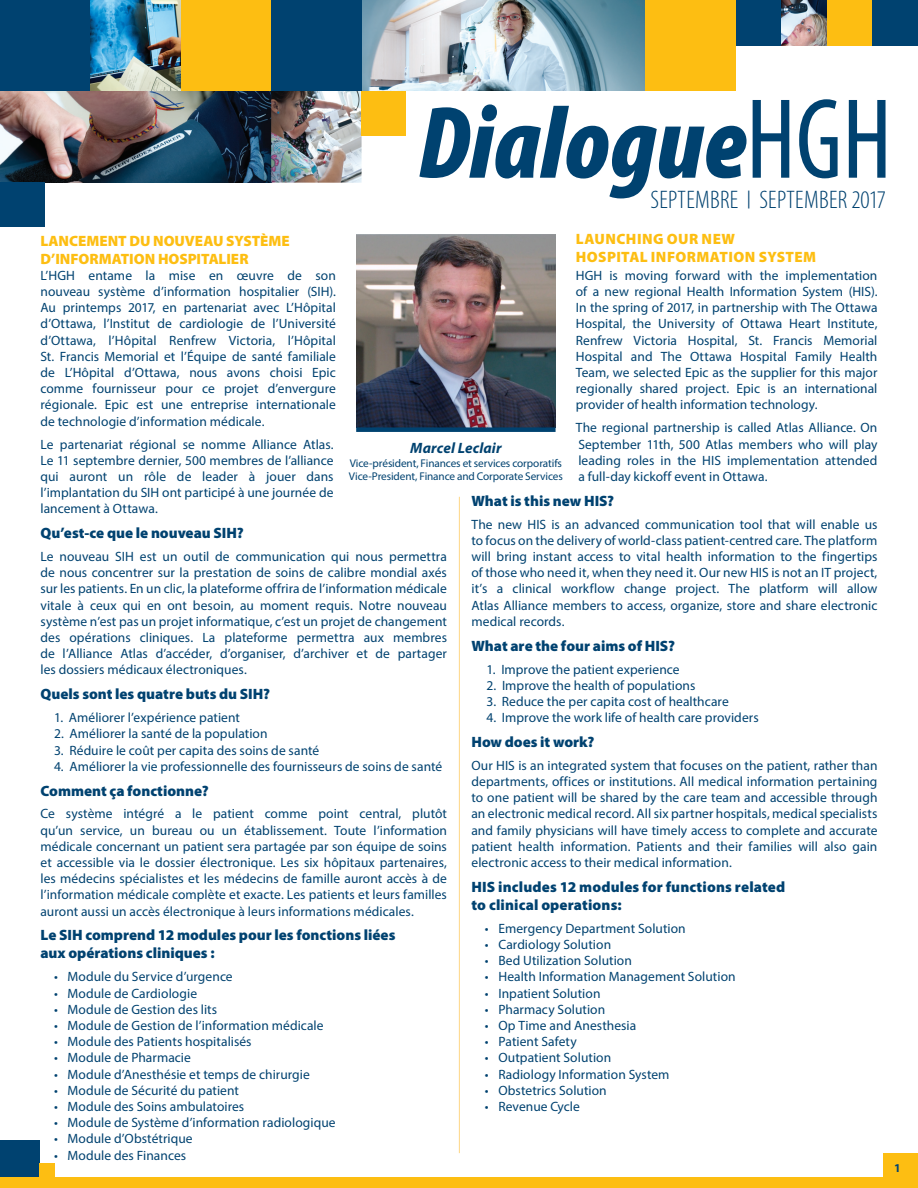
<style>
.page{position:relative;width:918px;height:1188px;background:#fff}
.page>*{position:absolute;margin:0;border:0;box-sizing:border-box;transform-origin:0 0}
.t1{font:300 condensed 25.5px "Myriad Pro";letter-spacing:.015em;color:#004270}
.texte{font:900 15px/18px "Myriad Pro";color:#004270}
.texte-2{font:900 15px/18px "Myriad Pro";letter-spacing:.005em;color:#fdbe12}
.texte-3{font:900 15px/18px "Myriad Pro";letter-spacing:.03em;color:#fdbe12}
.nom_du_président{font:italic 700 15px "Myriad Pro";letter-spacing:.01em;color:#004270}
.texte-4{font:13.5px/16.2px "Myriad Pro";letter-spacing:.005em;color:#004270;text-align:justify}
.t2{font:700 12px "Myriad Pro";color:#004270}
.nom_du_président-2{font:11.25px "Myriad Pro";letter-spacing:-.01em;color:#004270}
</style>
<div class="page">
<div style="left:883px;top:1153px;width:35px;height:35px;background:#fdbe12"></div>
<img style="left:362px;top:0;width:283px;height:91px">
<img style="left:0;top:91px;width:362px;height:92px">
<img style="left:781px;top:0;width:46px;height:46px">
<div style="left:0;top:0;width:90px;height:91px;background:#004270"></div>
<div style="left:181px;top:0;width:90px;height:91px;background:#fdbe12"></div>
<div style="left:271px;top:0;width:91px;height:91px;background:#004270"></div>
<div style="left:362px;top:91px;width:44px;height:44px;background:#fdbe12"></div>
<div style="left:0;top:183px;width:44px;height:44px;background:#004270"></div>
<div style="left:736px;top:0;width:45px;height:46px;background:#004270"></div>
<div style="left:827px;top:0;width:46px;height:46px;background:#fdbe12"></div>
<div style="left:873px;top:0;width:45px;height:46px;background:#004270"></div>
<div style="left:645px;top:0;width:91px;height:91px;background:#fdbe12"></div>
<img style="left:90px;top:0;width:91px;height:91px">
<svg style="left:419px;top:104px;width:328px;height:94px"></svg>
<svg style="left:753px;top:100px;width:36px;height:78px"></svg>
<svg style="left:799px;top:99px;width:39px;height:79px"></svg>
<svg style="left:849px;top:100px;width:37px;height:78px"></svg>
<hr style="left:459px;top:497px;width:1px;height:656px;background:#fed786">
<div style="left:0;top:1177px;width:918px;height:11px;background:#fdbe12"></div>
<img style="left:356px;top:234px;width:200px;height:193px">
<div style="left:356px;top:427px;width:200px;height:5px;background:#004270"></div>
<div style="left:0;top:1140px;width:39px;height:37px;background:#004270"></div>
<div style="left:39px;top:1163px;width:16px;height:15px;background:#fdbe12"></div>
<p class="texte-2" style="left:40px;top:232px;width:251px">LANCEMENT DU NOUVEAU SYSTÈME<br>D’INFORMATION HOSPITALIER</p>
<p class="t1" style="left:651px;top:186px;width:237px">SEPTEMBRE <sup>|</sup> SEPTEMBER 2017</p>
<p class="texte-3" style="left:576px;top:230px;width:242px">LAUNCHING OUR NEW<br>HOSPITAL INFORMATION SYSTEM</p>
<p class="texte-4" style="left:576px;top:267px;width:303px">HGH is moving forward with the implementation of a new regional Health Information System (HIS).<br>In the spring of 2017, in partnership with The Ottawa Hospital, the University of Ottawa Heart Institute, Renfrew Victoria Hospital, St. Francis Memorial Hospital and The Ottawa Hospital Family Health Team, we selected Epic as the supplier for this major regionally shared project. Epic is an international provider of health information technology.</p>
<p class="texte-4" style="left:576px;top:420px;width:303px">The regional partnership is called Atlas Alliance. On September 11th, 500 Atlas members who will play leading roles in the HIS implementation attended a full-day kickoff event in Ottawa.</p>
<p class="texte" style="left:471px;top:492px;width:144px">What is this new HIS?</p>
<p class="texte-4" style="left:471px;top:516px;width:408px">The new HIS is an advanced communication tool that will enable us to focus on the delivery of world-class patient-centred care. The platform will bring instant access to vital health information to the fingertips of those who need it, when they need it. Our new HIS is not an IT project, it’s a clinical workflow change project. The platform will allow Atlas Alliance members to access, organize, store and share electronic medical records.</p>
<p class="texte" style="left:471px;top:637px;width:205px">What are the four aims of HIS?</p>
<p class="texte-4" style="left:486px;top:661px;width:195px">1. Improve the patient experience</p>
<p class="texte-4" style="left:486px;top:677px;width:210px">2. Improve the health of populations</p>
<p class="texte-4" style="left:486px;top:693px;width:244px">3. Reduce the per capita cost of healthcare</p>
<p class="texte-4" style="left:486px;top:709px;width:274px">4. Improve the work life of health care providers</p>
<p class="texte" style="left:471px;top:733px;width:124px">How does it work?</p>
<p class="texte-4" style="left:471px;top:757px;width:408px">Our HIS is an integrated system that focuses on the patient, rather than departments, offices or institutions. All medical information pertaining to one patient will be shared by the care team and accessible through an electronic medical record. All six partner hospitals, medical specialists and family physicians will have timely access to complete and accurate patient health information. Patients and their families will also gain electronic access to their medical information.</p>
<p class="texte" style="left:471px;top:878px;width:315px">HIS includes 12 modules for functions related to clinical operations:</p>
<p class="texte-4" style="left:485px;top:920px;width:202px">• Emergency Department Solution</p>
<p class="texte-4" style="left:485px;top:936px;width:128px">• Cardiology Solution</p>
<p class="texte-4" style="left:485px;top:952px;width:148px">• Bed Utilization Solution</p>
<p class="texte-4" style="left:485px;top:969px;width:252px">• Health Information Management Solution</p>
<p class="texte-4" style="left:485px;top:985px;width:117px">• Inpatient Solution</p>
<p class="texte-4" style="left:485px;top:1001px;width:122px">• Pharmacy Solution</p>
<p class="texte-4" style="left:485px;top:1017px;width:153px">• Op Time and Anesthesia</p>
<p class="texte-4" style="left:485px;top:1033px;width:93px">• Patient Safety</p>
<p class="texte-4" style="left:485px;top:1050px;width:128px">• Outpatient Solution</p>
<p class="texte-4" style="left:485px;top:1066px;width:186px">• Radiology Information System</p>
<p class="texte-4" style="left:485px;top:1082px;width:123px">• Obstetrics Solution</p>
<p class="texte-4" style="left:485px;top:1098px;width:97px">• Revenue Cycle</p>
<p class="texte-4" style="left:40px;top:267px;width:297px">L’HGH entame la mise en œuvre de son nouveau système d’information hospitalier (SIH).<br>Au printemps 2017, en partenariat avec L’Hôpital d’Ottawa, l’Institut de cardiologie de l’Université d’Ottawa, l’Hôpital Renfrew Victoria, l’Hôpital St. Francis Memorial et l’Équipe de santé familiale de L’Hôpital d’Ottawa, nous avons choisi Epic comme fournisseur pour ce projet d’envergure régionale. Epic est une entreprise internationale de technologie d’information médicale.</p>
<p class="texte-4" style="left:40px;top:436px;width:295px">Le partenariat régional se nomme Alliance Atlas.<br>Le 11 septembre dernier, 500 membres de l’alliance qui auront un rôle de leader à jouer dans l’implantation du SIH ont participé à une journée de lancement à Ottawa.</p>
<p class="texte" style="left:40px;top:524px;width:205px">Qu’est-ce que le nouveau SIH?</p>
<p class="texte-4" style="left:40px;top:548px;width:408px">Le nouveau SIH est un outil de communication qui nous permettra de nous concentrer sur la prestation de soins de calibre mondial axés sur les patients. En un clic, la plateforme offrira de l’information médicale vitale à ceux qui en ont besoin, au moment requis. Notre nouveau système n’est pas un projet informatique, c’est un projet de changement des opérations cliniques. La plateforme permettra aux membres de l’Alliance Atlas d’accéder, d’organiser, d’archiver et de partager les dossiers médicaux électroniques.</p>
<p class="texte" style="left:40px;top:685px;width:231px">Quels sont les quatre buts du SIH?</p>
<p class="texte-4" style="left:54px;top:709px;width:188px">1. Améliorer l’expérience patient</p>
<p class="texte-4" style="left:54px;top:726px;width:215px">2. Améliorer la santé de la population</p>
<p class="texte-4" style="left:54px;top:742px;width:267px">3. Réduire le coût per capita des soins de santé</p>
<p class="texte-4" style="left:54px;top:758px;width:390px">4. Améliorer la vie professionnelle des fournisseurs de soins de santé</p>
<p class="texte" style="left:40px;top:782px;width:170px">Comment ça fonctionne?</p>
<p class="texte-4" style="left:40px;top:806px;width:408px">Ce système intégré a le patient comme point central, plutôt qu’un service, un bureau ou un établissement. Toute l’information médicale concernant un patient sera partagée par son équipe de soins et accessible via le dossier électronique. Les six hôpitaux partenaires, les médecins spécialistes et les médecins de famille auront accès à de l’information médicale complète et exacte. Les patients et leurs familles auront aussi un accès électronique à leurs informations médicales.</p>
<p class="texte" style="left:40px;top:927px;width:356px">Le SIH comprend 12 modules pour les fonctions liées aux opérations cliniques :</p>
<p class="texte-4" style="left:54px;top:969px;width:180px">• Module du Service d’urgence</p>
<p class="texte-4" style="left:54px;top:985px;width:145px">• Module de Cardiologie</p>
<p class="texte-4" style="left:54px;top:1001px;width:165px">• Module de Gestion des lits</p>
<p class="texte-4" style="left:54px;top:1017px;width:271px">• Module de Gestion de l’information médicale</p>
<p class="texte-4" style="left:54px;top:1033px;width:199px">• Module des Patients hospitalisés</p>
<p class="texte-4" style="left:54px;top:1050px;width:138px">• Module de Pharmacie</p>
<p class="texte-4" style="left:54px;top:1066px;width:257px">• Module d’Anesthésie et temps de chirurgie</p>
<p class="texte-4" style="left:54px;top:1082px;width:187px">• Module de Sécurité du patient</p>
<p class="texte-4" style="left:54px;top:1098px;width:192px">• Module des Soins ambulatoires</p>
<p class="texte-4" style="left:54px;top:1114px;width:283px">• Module de Système d’information radiologique</p>
<p class="texte-4" style="left:54px;top:1131px;width:140px">• Module d’Obstétrique</p>
<p class="texte-4" style="left:54px;top:1147px;width:134px">• Module des Finances</p>
<p class="nom_du_président" style="left:410px;top:438px;width:93px">Marcel Leclair</p>
<p class="nom_du_président-2" style="left:350px;top:456px;width:214px">Vice-président, Finances et services corporatifs</p>
<p class="nom_du_président-2" style="left:349px;top:469px;width:215px">Vice-President, Finance and Corporate Services</p>
<p class="t2" style="left:894px;top:1161px;width:8px">1</p>
</div>
